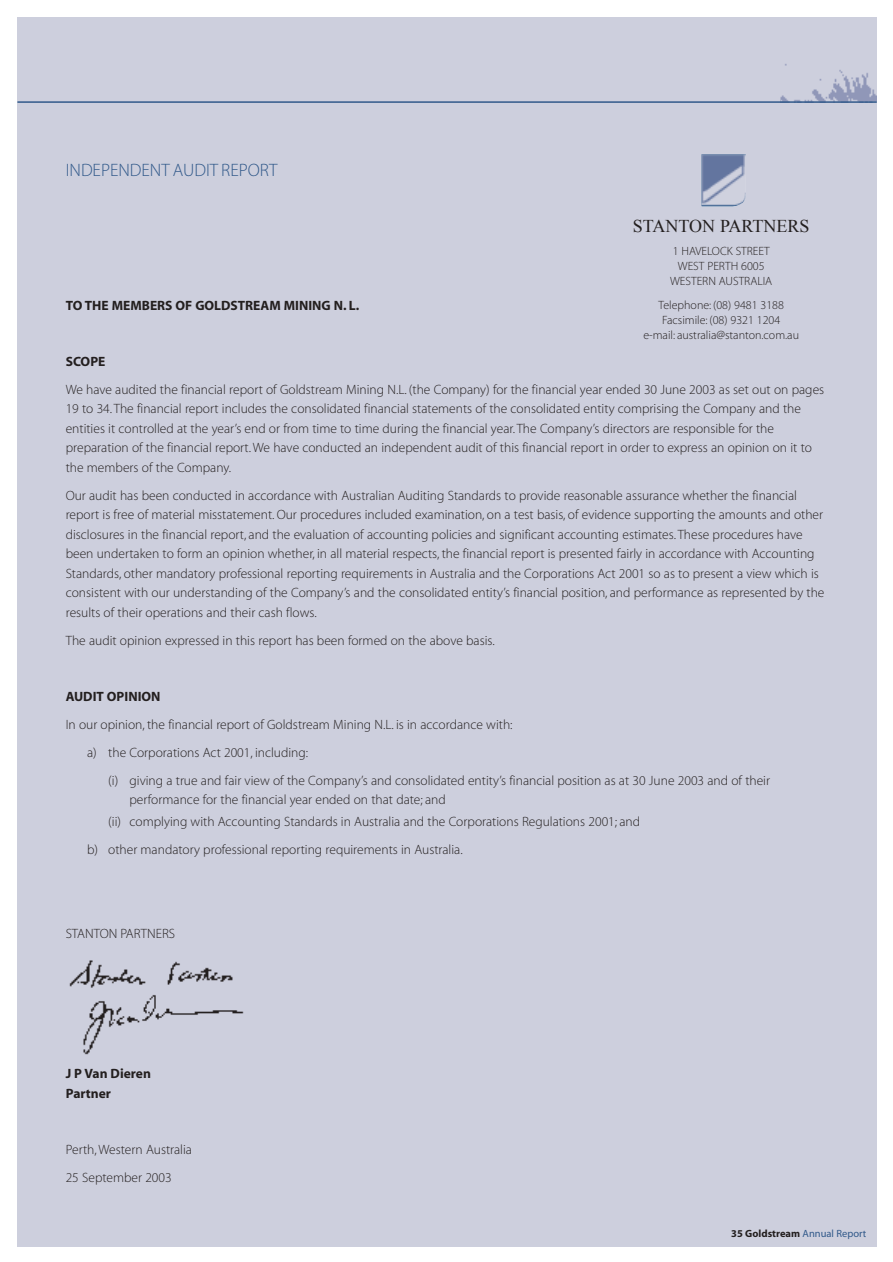
<style>
.page{position:relative;width:893px;height:1262px;background:#fff}
.page>*{position:absolute;margin:0;border:0;box-sizing:border-box;transform-origin:0 0}
.t1{font:18px "Myriad MM 215 600";color:#31598a}
.t2{font:18px "Times New Roman";color:#231f1f}
.t3{font:13.5px/19.5px "Myriad MM 215 600";color:#231f1f}
.t4{font:13.5px/19.5px "Myriad MM 700 600";color:#231f1f}
.t5{font:12px/15px "Myriad MM 215 600";color:#231f1f;text-align:center}
.t6{font:10.5px "Myriad MM 700 600";color:#231f1f}
.s1{font-family:"Myriad MM 400 600";color:#31598a}
</style>
<div class="page">
<div style="left:17px;top:17px;width:859px;height:1229px;background:#cdcfdd"></div>
<img style="left:69px;top:960px;width:175px;height:95px">
<img style="left:701px;top:154px;width:45px;height:53px">
<img style="left:781px;top:64px;width:95px;height:37px">
<hr style="left:17px;top:101px;width:859px;height:2px;background:#31598a">
<h1 class="t1" style="left:66px;top:163px;width:213px">INDEPENDENT AUDIT REPORT</h1>
<p class="t4" style="left:66px;top:296px;width:295px">TO THE MEMBERS OF GOLDSTREAM MINING N. L.</p>
<h1 class="t2" style="left:633px;top:216px;width:178px">STANTON PARTNERS</h1>
<p class="t5" style="left:670px;top:245px;width:104px">1 HAVELOCK STREET<br>WEST PERTH 6005<br>WESTERN AUSTRALIA</p>
<p class="t5" style="left:643px;top:298px;width:157px">Telephone: (08) 9481 3188<br>Facsimile: (08) 9321 1204<br>e-mail: australia@stanton.com.au</p>
<p class="t4" style="left:66px;top:352px;width:41px">SCOPE</p>
<p class="t3" style="left:66px;top:380px;width:760px">We have audited the financial report of Goldstream Mining N.L. (the Company) for the financial year ended 30 June 2003 as set out on pages 19 to 34. The financial report includes the consolidated financial statements of the consolidated entity comprising the Company and the entities it controlled at the year’s end or from time to time during the financial year. The Company’s directors are responsible for the preparation of the financial report. We have conducted an independent audit of this financial report in order to express an opinion on it to the members of the Company.</p>
<p class="t3" style="left:66px;top:486px;width:760px">Our audit has been conducted in accordance with Australian Auditing Standards to provide reasonable assurance whether the financial report is free of material misstatement. Our procedures included examination, on a test basis, of evidence supporting the amounts and other disclosures in the financial report, and the evaluation of accounting policies and significant accounting estimates. These procedures have been undertaken to form an opinion whether, in all material respects, the financial report is presented fairly in accordance with Accounting Standards, other mandatory professional reporting requirements in Australia and the Corporations Act 2001 so as to present a view which is consistent with our understanding of the Company’s and the consolidated entity’s financial position, and performance as represented by the results of their operations and their cash flows.</p>
<p class="t3" style="left:66px;top:631px;width:430px">The audit opinion expressed in this report has been formed on the above basis.</p>
<p class="t4" style="left:66px;top:687px;width:96px">AUDIT OPINION</p>
<p class="t3" style="left:87px;top:711px;width:427px;line-height:28px;text-indent:-21px">In our opinion, the financial report of Goldstream Mining N.L. is in accordance with: a) the Corporations Act 2001, including:</p>
<p class="t3" style="left:129px;top:772px;width:642px;text-indent:-21px">(i) giving a true and fair view of the Company’s and consolidated entity’s financial position as at 30 June 2003 and of their performance for the financial year ended on that date; and</p>
<p class="t3" style="left:87px;top:808px;width:554px;line-height:28px;text-indent:21px">(ii) complying with Accounting Standards in Australia and the Corporations Regulations 2001; and b) other mandatory professional reporting requirements in Australia.</p>
<p class="t3" style="left:66px;top:925px;width:111px">STANTON PARTNERS</p>
<p class="t4" style="left:66px;top:1065px;width:87px">J P Van Dieren<br>Partner</p>
<p class="t3" style="left:66px;top:1136px;width:128px;line-height:28px">Perth, Western Australia<br>25 September 2003</p>
<p class="t6" style="left:731px;top:1229px;width:136px">35 Goldstream <span class="s1">Annual Report</span></p>
</div>
